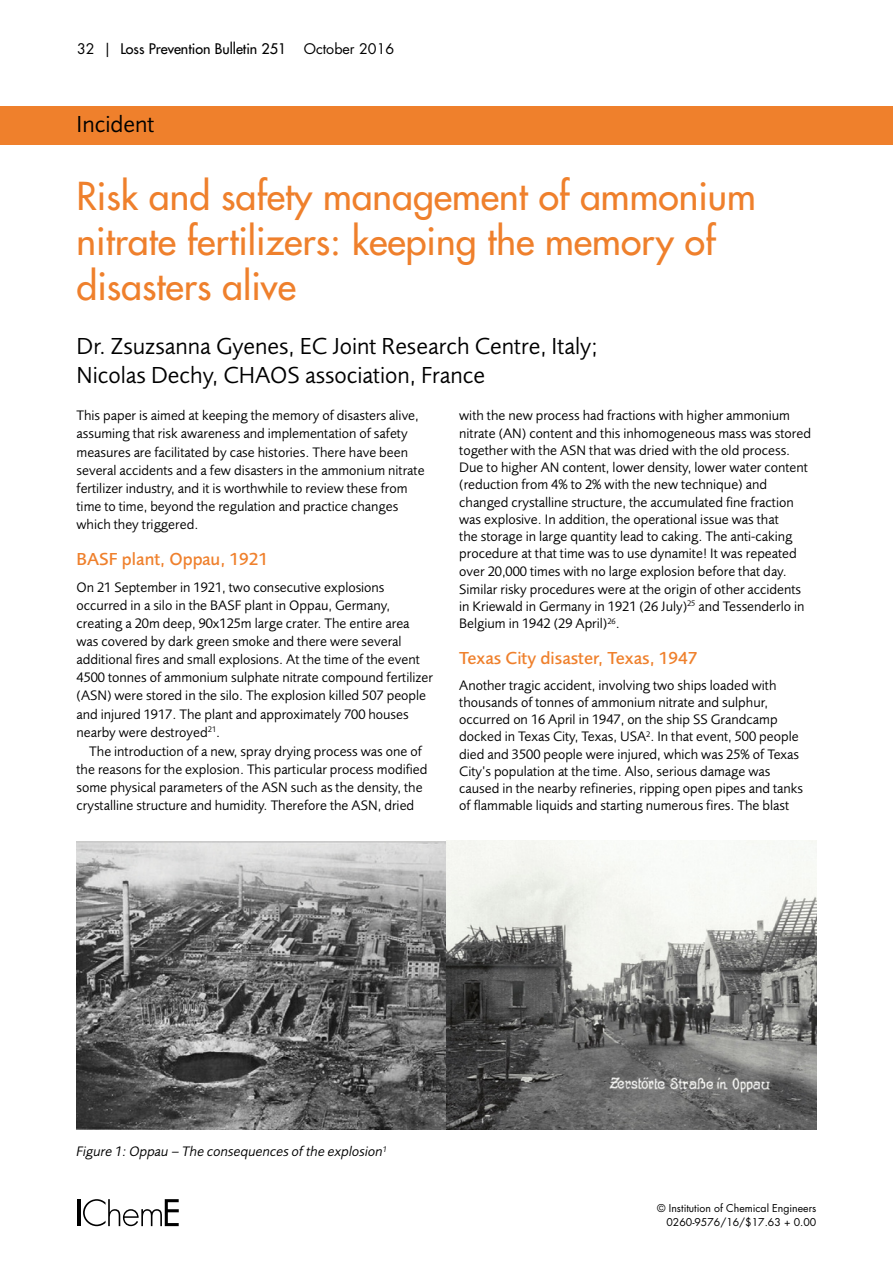
<style>
.page{position:relative;width:893px;height:1263px;background:#fff}
.page>*{position:absolute;margin:0;border:0;box-sizing:border-box;transform-origin:0 0}
.Heading{font:500 37.5px/45px "Futura Std";color:#ef802c}
.Author_intro{font:24px/28.8px "Foundry Sans";color:#000}
.Subhead{font:500 18px "Foundry Sans";color:#ef802c}
.body{font:14.25px/17.2px "Foundry Sans";color:#000}
.captions{font:italic 14.25px "Foundry Sans";color:#000}
.body-2{font:500 14.25px "Futura Std";color:#000}
.t1{font:10.5px/13.6px "Futura Std";color:#000;text-align:right}
.s1{font-weight:400}
</style>
<div class="page">
<svg style="left:83px;top:1199px;width:96px;height:27px"></svg>
<hr style="left:77px;top:1199px;width:3px;height:27px;background:#000">
<div style="left:0;top:106px;width:893px;height:39px;background:#ef802c"></div>
<img style="left:77px;top:842px;width:369px;height:288px">
<img style="left:446px;top:840px;width:370px;height:290px">
<p class="body-2" style="left:77px;top:40px;width:319px"><span class="s1">32 |</span> Loss Prevention Bulletin 251 <span class="s1">October 2016</span></p>
<p class="Author_intro" style="left:77px;top:110px;width:79px">Incident</p>
<p class="Heading" style="left:77px;top:173px;width:681px">Risk and safety management of ammonium nitrate fertilizers: keeping the memory of disasters alive</p>
<p class="Author_intro" style="left:77px;top:332px;width:523px">Dr. Zsuzsanna Gyenes, EC Joint Research Centre, Italy;<br>Nicolas Dechy, CHAOS association, France</p>
<p class="body" style="left:77px;top:407px;width:350px;line-height:18.1px">This paper is aimed at keeping the memory of disasters alive, assuming that risk awareness and implementation of safety measures are facilitated by case histories. There have been several accidents and a few disasters in the ammonium nitrate fertilizer industry, and it is worthwhile to review these from time to time, beyond the regulation and practice changes which they triggered.</p>
<p class="Subhead" style="left:77px;top:549px;width:193px">BASF plant, Oppau, 1921</p>
<p class="body" style="left:77px;top:578px;width:358px;line-height:18.1px">On 21 September in 1921, two consecutive explosions occurred in a silo in the BASF plant in Oppau, Germany, creating a 20m deep, 90x125m large crater. The entire area was covered by dark green smoke and there were several additional fires and small explosions. At the time of the event 4500 tonnes of ammonium sulphate nitrate compound fertilizer (ASN) were stored in the silo. The explosion killed 507 people and injured 1917. The plant and approximately 700 houses nearby were destroyed<sup>21</sup>.</p>
<p class="body" style="left:77px;top:742px;width:352px;line-height:18.1px;text-indent:13px">The introduction of a new, spray drying process was one of the reasons for the explosion. This particular process modified some physical parameters of the ASN such as the density, the crystalline structure and humidity. Therefore the ASN, dried</p>
<p class="body" style="left:459px;top:407px;width:353px">with the new process had fractions with higher ammonium nitrate (AN) content and this inhomogeneous mass was stored together with the ASN that was dried with the old process.<br>Due to higher AN content, lower density, lower water content (reduction from 4% to 2% with the new technique) and changed crystalline structure, the accumulated fine fraction was explosive. In addition, the operational issue was that<br>the storage in large quantity lead to caking. The anti-caking procedure at that time was to use dynamite! It was repeated over 20,000 times with no large explosion before that day.</p>
<p class="body" style="left:459px;top:581px;width:347px">Similar risky procedures were at the origin of other accidents in Kriewald in Germany in 1921 (26 July)<sup>25</sup> and Tessenderlo in<br>Belgium in 1942 (29 April)<sup>26</sup>.</p>
<p class="Subhead" style="left:459px;top:648px;width:240px">Texas City disaster, Texas, 1947</p>
<p class="body" style="left:459px;top:676px;width:345px">Another tragic accident, involving two ships loaded with thousands of tonnes of ammonium nitrate and sulphur, occurred on 16 April in 1947, on the ship SS Grandcamp docked in Texas City, Texas, USA<sup>2</sup>. In that event, 500 people died and 3500 people were injured, which was 25% of Texas City’s population at the time. Also, serious damage was caused in the nearby refineries, ripping open pipes and tanks of flammable liquids and starting numerous fires. The blast</p>
<p class="captions" style="left:77px;top:1144px;width:312px">Figure 1: Oppau – The consequences of the explosion<sup>1</sup></p>
<p class="t1" style="left:657px;top:1201px;width:161px">© Institution of Chemical Engineers<br>0260-9576/16/$17.63 + 0.00</p>
</div>
